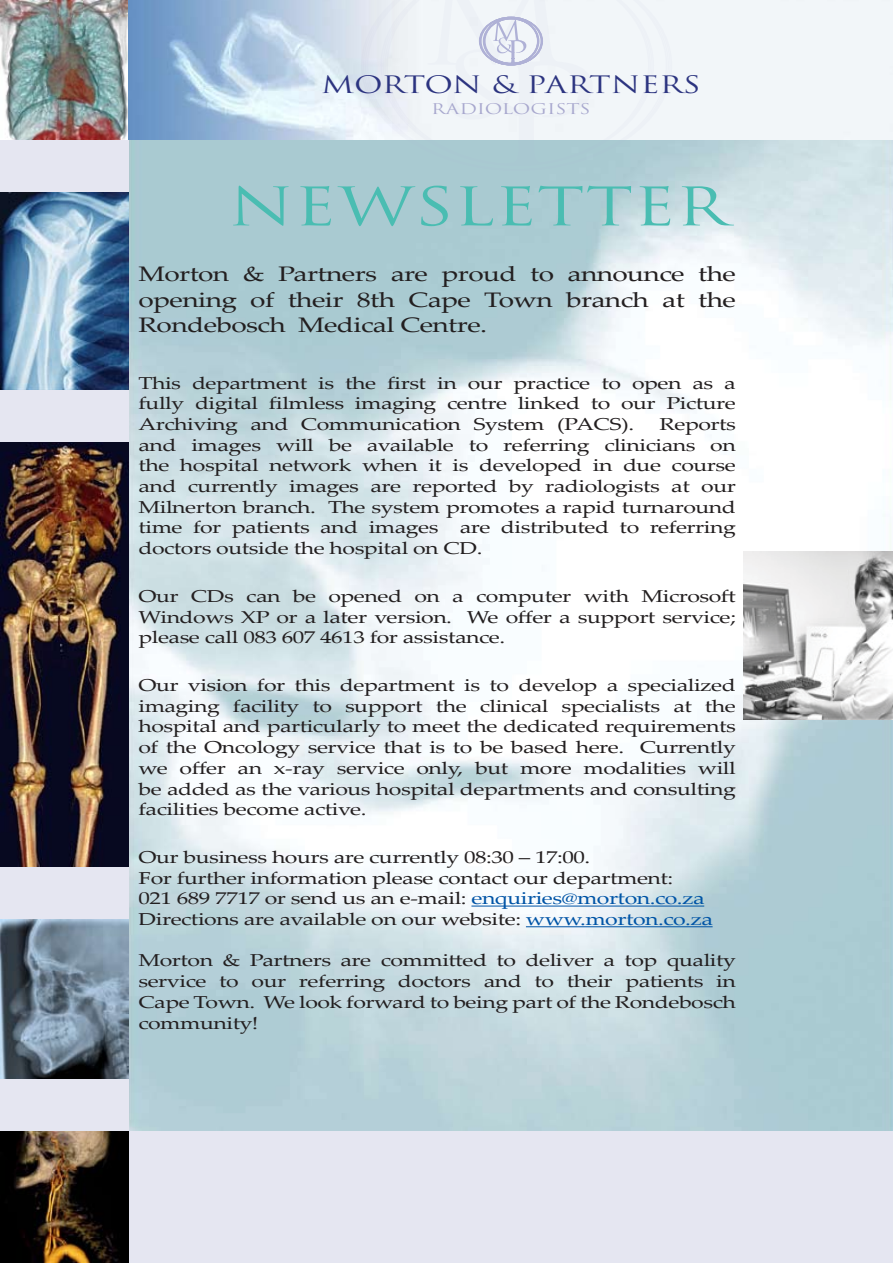
<style>
.page{position:relative;width:893px;height:1263px;background:#fff}
.page>*{position:absolute;margin:0;border:0;box-sizing:border-box;transform-origin:0 0}
.t1{font:51.75px "Trajan Pro";color:#4abdb2;scale:1.34 1}
.t2{font:23.4px "Trajan Pro";letter-spacing:-.02em;color:#2c3480;scale:1.34 1}
.t3{font:21px/25.2px "Palatino Linotype";letter-spacing:-.02em;color:#231f20;text-align:justify;scale:1.34 1}
.t4{font:17.25px/20.7px "Palatino Linotype";letter-spacing:-.02em;color:#231f20;text-align:justify;scale:1.34 1}
.t5{font:14.4px "Trajan Pro";color:#a8a8ce;scale:1.34 1}
.s1{color:#0054a6}
</style>
<div class="page">
<img style="left:129px;top:140px;width:763px;height:991px">
<div style="left:0;top:0;width:129px;height:1131px;background:#e5e6f1"></div>
<img style="left:0;top:0;width:129px;height:140px">
<div style="left:0;top:1131px;width:893px;height:132px;background:#e5e6f1"></div>
<img style="left:744px;top:551px;width:149px;height:168px">
<hr style="left:471px;top:905px;width:233px;height:1px;background:#0054a6">
<hr style="left:526px;top:926px;width:187px;height:1px;background:#0054a6">
<img style="left:0;top:193px;width:129px;height:196px">
<img style="left:0;top:1131px;width:129px;height:132px">
<img style="left:0;top:920px;width:129px;height:158px">
<img style="left:0;top:442px;width:129px;height:425px">
<img style="left:129px;top:0;width:764px;height:140px">
<svg style="left:361px;top:0;width:311px;height:171px"></svg>
<svg style="left:367px;top:0;width:300px;height:171px"></svg>
<svg style="left:382px;top:0;width:271px;height:166px"></svg>
<h2 class="t2" style="left:321px;top:70px;width:285px">MORTON &amp; PARTNERS</h2>
<p class="t5" style="left:431px;top:100px;width:120px">RADIOLOGISTS</p>
<h1 class="t1" style="left:228px;top:174px;width:374px">NEWSLETTER</h1>
<p class="t3" style="left:138px;top:261px;width:447px">Morton &amp; Partners are proud to announce the opening of their 8th Cape Town branch at the Rondebosch Medical Centre.</p>
<p class="t4" style="left:138px;top:372px;width:447px">This department is the first in our practice to open as a fully digital filmless imaging centre linked to our Picture Archiving and Communication System (PACS).</p>
<p class="t4" style="left:138px;top:413px;width:447px;text-indent:521px">Reports and images will be available to referring clinicians on the hospital network when it is developed in due course and currently images are reported by radiologists at our Milnerton branch. The system promotes a rapid turnaround time for patients and images are distributed to referring doctors outside the hospital on CD.</p>
<p class="t4" style="left:138px;top:585px;width:447px">Our CDs can be opened on a computer with Microsoft Windows XP or a later version. We offer a support service; please call 083 607 4613 for assistance.</p>
<p class="t4" style="left:138px;top:674px;width:447px">Our vision for this department is to develop a specialized imaging facility to support the clinical specialists at the hospital and particularly to meet the dedicated requirements of the Oncology service that is to be based here. Currently we offer an x-ray service only, but more modalities will be added as the various hospital departments and consulting facilities become active.</p>
<p class="t4" style="left:138px;top:846px;width:430px;text-align:left">Our business hours are currently 08:30 – 17:00.<br>For further information please contact our department:<br>021 689 7717 or send us an e-mail: <span class="s1">enquiries@morton.co.za </span>Directions are available on our website: <span class="s1">www.morton.co.za</span></p>
<p class="t4" style="left:138px;top:949px;width:447px">Morton &amp; Partners are committed to deliver a top quality service to our referring doctors and to their patients in Cape Town. We look forward to being part of the Rondebosch community!</p>
</div>
